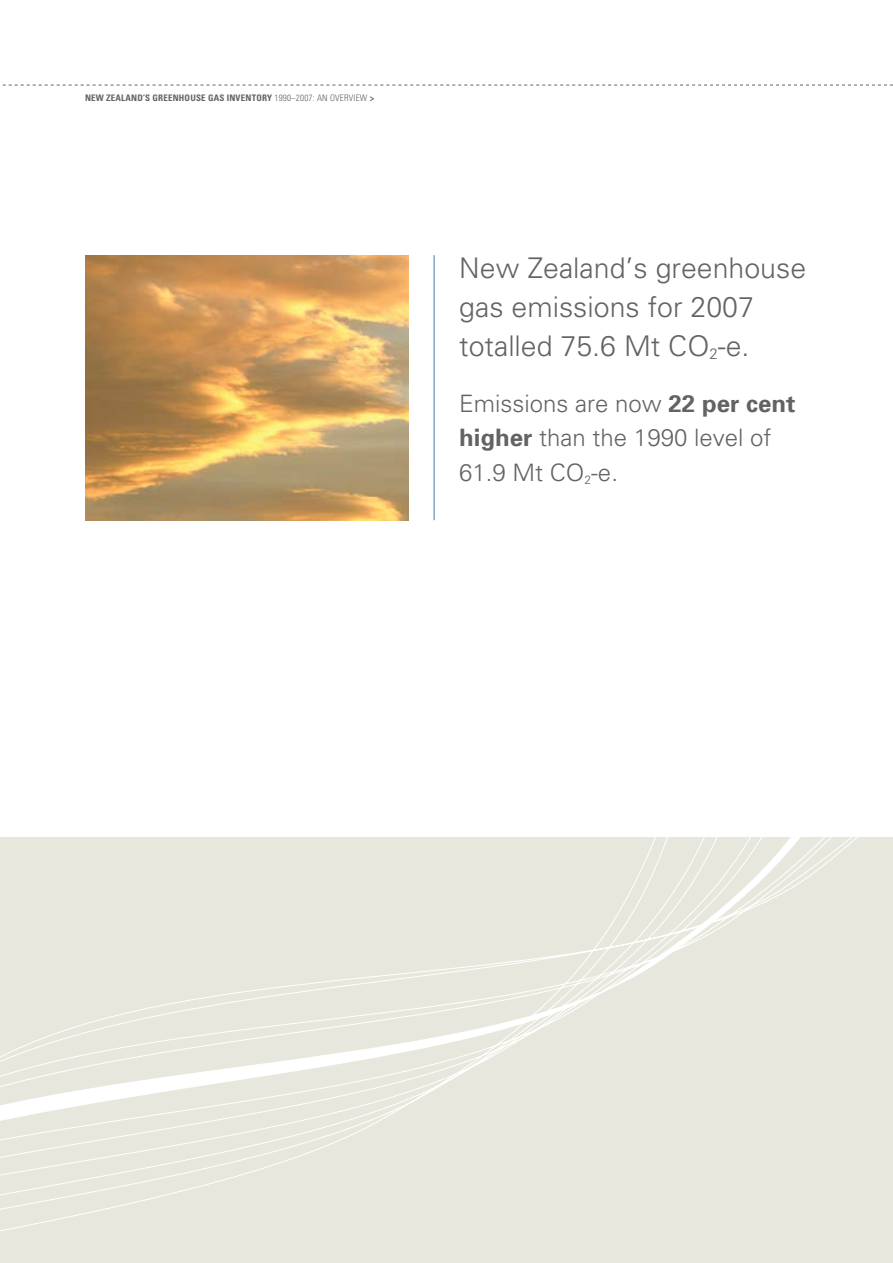
<style>
.page{position:relative;width:893px;height:1263px;background:#fff}
.page>*{position:absolute;margin:0;border:0;box-sizing:border-box;transform-origin:0 0}
.t1{font:300 28.5px/39px "Univers Maori";color:#636363}
.t2{font:300 24px/34.5px "Univers Maori";color:#636363}
.t3{font:700 condensed 9px "Univers Maori";letter-spacing:.02em;color:#636363}
.s1{font-weight:300}
.s2{font-weight:700}
</style>
<div class="page">
<svg style="left:2px;top:85px;width:891px;height:1px"></svg>
<div style="left:0;top:838px;width:893px;height:425px;background:#e8e7dd"></div>
<img style="left:85px;top:255px;width:323px;height:265px">
<hr style="left:434px;top:255px;width:1px;height:265px;background:#4d779d">
<p class="t3" style="left:85px;top:92px;width:291px">NEW ZEALAN D’S GREEN HOUSE GAS INVENTORY <span class="s1">1990–2007: AN OVERVI EW</span> &gt;</p>
<p class="t1" style="left:459px;top:248px;width:348px">New Zealand’s greenhouse gas emissions for 2007 totalled 75.6 Mt CO<sub>2</sub>-e.</p>
<p class="t2" style="left:459px;top:385px;width:338px">Emissions are now <span class="s2">22 per cent higher</span> than the 1990 level of<br>61.9 Mt CO<sub>2</sub>-e.</p>
</div>
